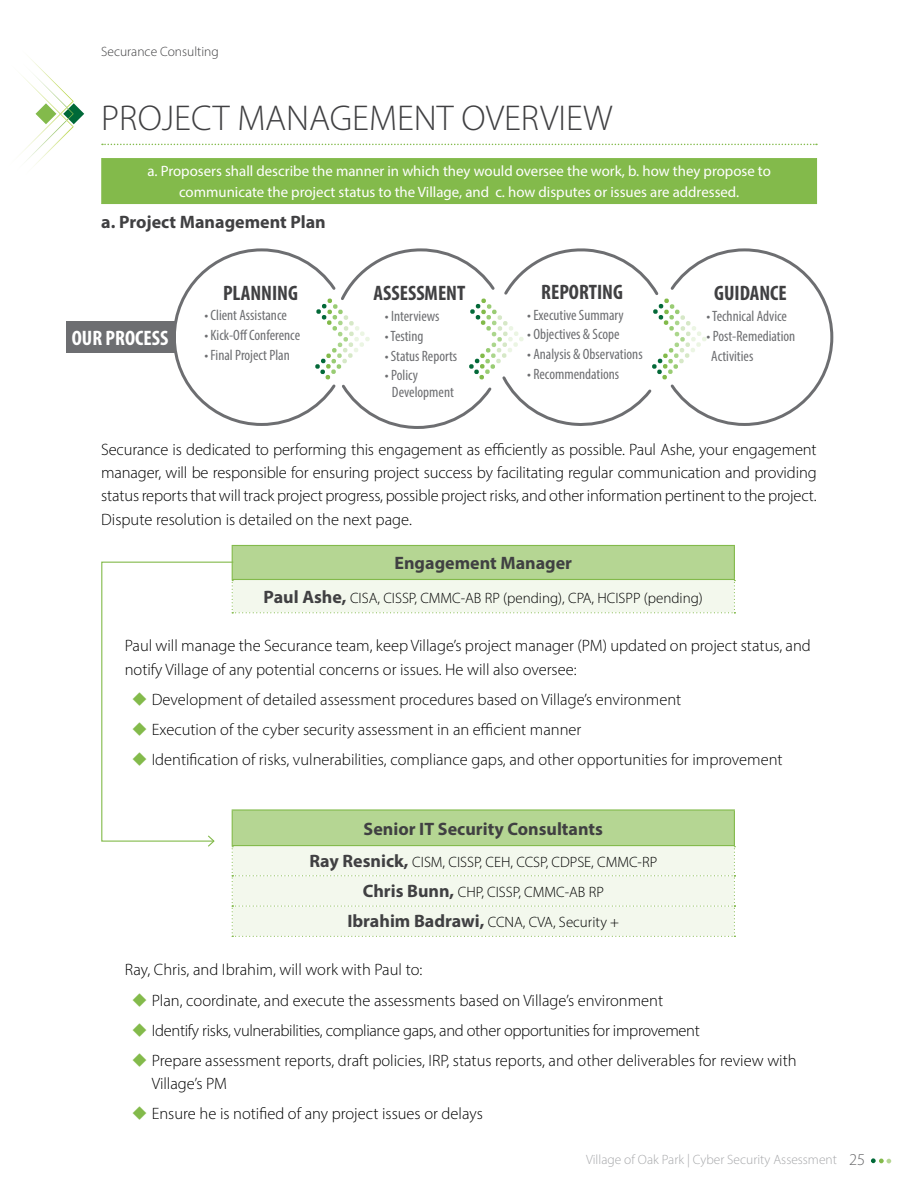
<style>
.page{position:relative;width:918px;height:1188px;background:#fff}
.page>*{position:absolute;margin:0;border:0;box-sizing:border-box;transform-origin:0 0}
.t1{font:300 36px "Myriad Pro";color:#404042}
.t2{font:700 condensed 21px "Myriad Pro";color:#404042}
.t3{font:700 condensed 21px "Myriad Pro";color:#fff}
.t4{font:700 18px "Myriad Pro";color:#404042}
.t5{font:300 16.5px/23.2px "Myriad Pro";color:#000}
.t6{font:condensed 15px/16.5px "Myriad Pro";color:#6d6e71}
.t7{font:300 15px/30.3px "Myriad Pro";color:#000;text-align:center}
.t8{font:15px/21px "Myriad Pro";color:#fff;text-align:center}
.t9{font:300 13.5px "Myriad Pro";color:#a7a8aa}
.t10{font:300 13.5px "Myriad Pro";color:#404042}
.s1{font-weight:700;font-size:18px;color:#404042}
.s2{font-size:16.5px;color:#666668}
</style>
<div class="page">
<svg style="left:871px;top:1158px;width:20px;height:5px"></svg>
<img style="left:21px;top:65px;width:52px;height:49px">
<img style="left:25px;top:127px;width:49px;height:40px">
<svg style="left:36px;top:101px;width:48px;height:26px"></svg>
<svg style="left:102px;top:144px;width:715px;height:1px"></svg>
<div style="left:233px;top:546px;width:501px;height:15px;background:#b5d693"></div>
<hr style="left:232px;top:545px;width:503px;height:1px;background:#83ba4b">
<hr style="left:232px;top:546px;width:1px;height:33px;background:#83ba4b">
<hr style="left:734px;top:546px;width:1px;height:33px;background:#83ba4b">
<div style="left:66px;top:321px;width:110px;height:32px;background:#6d6e71"></div>
<svg style="left:174px;top:248px;width:321px;height:178px"></svg>
<svg style="left:504px;top:248px;width:330px;height:178px"></svg>
<svg style="left:652px;top:298px;width:55px;height:82px"></svg>
<svg style="left:315px;top:298px;width:209px;height:131px"></svg>
<div style="left:102px;top:159px;width:715px;height:45px;background:#83ba4b"></div>
<div style="left:101px;top:158px;width:716px;height:46px;border:1px solid #83ba4b"></div>
<svg style="left:101px;top:561px;width:634px;height:376px"></svg>
<p class="t10" style="left:101px;top:43px;width:119px">Securance Consulting</p>
<h1 class="t1" style="left:101px;top:96px;width:513px">PROJECT MANAGEMENT OVERVIEW</h1>
<p class="t8" style="left:147px;top:160px;width:625px">a. Proposers shall describe the manner in which they would oversee the work, b. how they propose to communicate the project status to the Village, and c. how disputes or issues are addressed.</p>
<p class="t4" style="left:101px;top:210px;width:226px">a. Project Management Plan</p>
<p class="t3" style="left:72px;top:325px;width:98px">OUR PROCESS</p>
<p class="t2" style="left:223px;top:280px;width:76px">PLANNING</p>
<p class="t2" style="left:374px;top:280px;width:93px">ASSESSMENT</p>
<p class="t2" style="left:541px;top:279px;width:83px">REPORTING</p>
<p class="t2" style="left:714px;top:279px;width:74px">GUIDANCE</p>
<p class="t6" style="left:204px;top:307px;width:84px">• Client Assistance</p>
<p class="t6" style="left:204px;top:326px;width:97px">• Kick-Off Conference</p>
<p class="t6" style="left:204px;top:346px;width:87px">• Final Project Plan</p>
<p class="t6" style="left:385px;top:308px;width:56px">• Interviews</p>
<p class="t6" style="left:385px;top:328px;width:40px">• Testing</p>
<p class="t6" style="left:385px;top:347px;width:74px">• Status Reports</p>
<p class="t6" style="left:392px;top:367px;width:63px;text-indent:-7px">• Policy<br>Development</p>
<p class="t6" style="left:527px;top:306px;width:98px">• Executive Summary</p>
<p class="t6" style="left:527px;top:326px;width:94px">• Objectives &amp; Scope</p>
<p class="t6" style="left:527px;top:346px;width:117px">• Analysis &amp; Observations</p>
<p class="t6" style="left:527px;top:366px;width:94px">• Recommendations</p>
<p class="t6" style="left:707px;top:308px;width:82px">• Technical Advice</p>
<p class="t6" style="left:711px;top:326px;width:85px;line-height:19.8px;text-indent:-5px">• Post-Remediation<br>Activities</p>
<p class="t5" style="left:101px;top:438px;width:717px;text-align:justify">Securance is dedicated to performing this engagement as efficiently as possible. Paul Ashe, your engagement manager, will be responsible for ensuring project success by facilitating regular communication and providing status reports that will track project progress, possible project risks, and other information pertinent to the project.<br>Dispute resolution is detailed on the next page.</p>
<p class="t4" style="left:394px;top:551px;width:179px">Engagement Manager</p>
<p class="t7" style="left:264px;top:583px;width:441px"><span class="s1">Paul Ashe,</span> CISA, CISSP, CMMC-AB RP (pending), CPA, HCISPP (pending)</p>
<p class="t5" style="left:125px;top:633px;width:688px;line-height:24px">Paul will manage the Securance team, keep Village’s project manager (PM) updated on project status, and notify Village of any potential concerns or issues. He will also oversee:</p>
<p class="t5" style="left:152px;top:684px;width:632px;line-height:30px">Development of detailed assessment procedures based on Village’s environment<br>Execution of the cyber security assessment in an efficient manner<br>Identification of risks, vulnerabilities, compliance gaps, and other opportunities for improvement</p>
<p class="t4" style="left:364px;top:817px;width:241px">Senior IT Security Consultants</p>
<p class="t7" style="left:309px;top:846px;width:349px"><span class="s1">Ray Resnick,</span> CISM, CISSP, CEH, CCSP, CDPSE, CMMC-RP<br><span class="s1">Chris Bunn,</span> CHP, CISSP, CMMC-AB RP<br><span class="s1">Ibrahim Badrawi,</span> CCNA, CVA, Security +</p>
<p class="t5" style="left:152px;top:955px;width:646px;line-height:30.3px;text-indent:-27px">Ray, Chris, and Ibrahim, will work with Paul to:<br>Plan, coordinate, and execute the assessments based on Village’s environment<br>Identify risks, vulnerabilities, compliance gaps, and other opportunities for improvement<br>Prepare assessment reports, draft policies, IRP, status reports, and other deliverables for review with</p>
<p class="t5" style="left:152px;top:1069px;width:333px;line-height:30px">Village’s PM<br>Ensure he is notified of any project issues or delays</p>
<p class="t9" style="left:586px;top:1152px;width:281px">Village of Oak Park | Cyber Security Assessment <span class="s2">25</span></p>
</div>
